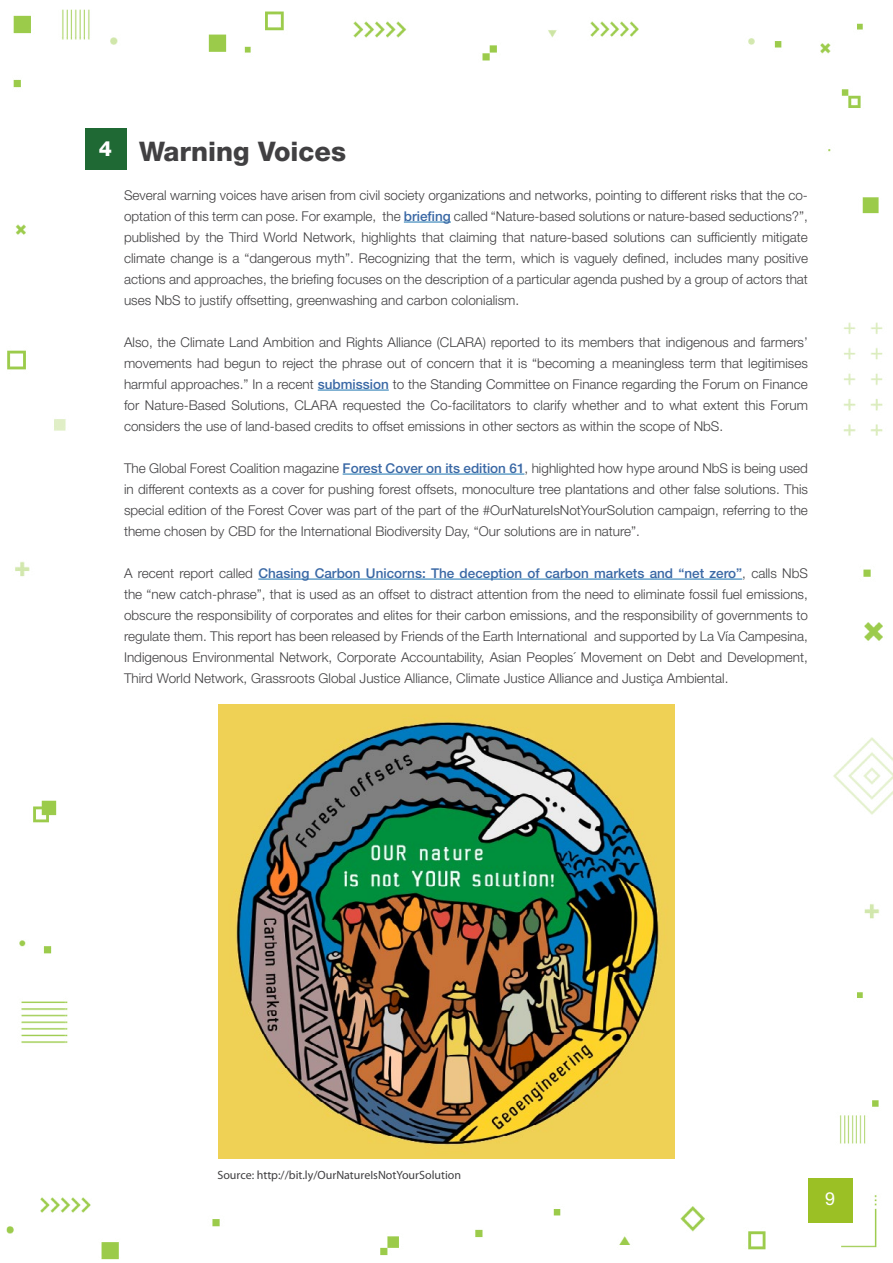
<style>
.page{position:relative;width:893px;height:1263px;background:#fff}
.page>*{position:absolute;margin:0;border:0;box-sizing:border-box;transform-origin:0 0}
.t1{font:800 27px "Helvetica Neue LT Std";color:#414042}
.t2{font:800 21px "Helvetica Neue LT Std";color:#fff}
.t3{font:18px "Helvetica Neue LT Std";color:#fff}
.t4{font:300 13.5px/21px "Helvetica Neue LT Std";color:#414042;text-align:justify}
.t5{font:12px "Myriad Pro";color:#414042}
.s1{font-weight:500;color:#3a68a5}
</style>
<div class="page">
<img style="left:6px;top:9px;width:887px;height:1251px">
<div style="left:808px;top:1178px;width:45px;height:44px;background:#9bc025"></div>
<div style="left:808px;top:313px;width:28px;height:163px;background:#fff"></div>
<div style="left:808px;top:281px;width:28px;height:163px;background:#fff"></div>
<hr style="left:404px;top:222px;width:47px;height:1px;background:#1a73af">
<hr style="left:318px;top:390px;width:71px;height:1px;background:#1a73af">
<hr style="left:343px;top:474px;width:181px;height:1px;background:#1a73af">
<hr style="left:258px;top:579px;width:484px;height:1px;background:#1a73af">
<div style="left:85px;top:128px;width:41px;height:41px;background:#1f6934"></div>
<img style="left:218px;top:705px;width:457px;height:453px">
<h2 class="t2" style="left:99px;top:136px;width:15px">4</h2>
<h1 class="t1" style="left:139px;top:135px;width:209px">Warning Voices</h1>
<p class="t4" style="left:124px;top:184px;width:685px">Several warning voices have arisen from civil society organizations and networks, pointing to different risks that the co&shy;optation of this term can pose. For example, the <span class="s1">briefing</span> called “Nature-based solutions or nature-based seductions?”, published by the Third World Network, highlights that claiming that nature-based solutions can sufficiently mitigate climate change is a “dangerous myth”. Recognizing that the term, which is vaguely defined, includes many positive actions and approaches, the briefing focuses on the description of a particular agenda pushed by a group of actors that uses NbS to justify offsetting, greenwashing and carbon colonialism.</p>
<p class="t4" style="left:124px;top:331px;width:685px">Also, the Climate Land Ambition and Rights Alliance (CLARA) reported to its members that indigenous and farmers’ movements had begun to reject the phrase out of concern that it is “becoming a meaningless term that legitimises harmful approaches.” In a recent <span class="s1">submission</span> to the Standing Committee on Finance regarding the Forum on Finance for Nature-Based Solutions, CLARA requested the Co-facilitators to clarify whether and to what extent this Forum considers the use of land-based credits to offset emissions in other sectors as within the scope of NbS.</p>
<p class="t4" style="left:124px;top:457px;width:685px">The Global Forest Coalition magazine <span class="s1">Forest Cover on its edition 61</span>, highlighted how hype around NbS is being used in different contexts as a cover for pushing forest offsets, monoculture tree plantations and other false solutions. This special edition of the Forest Cover was part of the part of the #OurNatureIsNotYourSolution campaign, referring to the theme chosen by CBD for the International Biodiversity Day, “Our solutions are in nature”.</p>
<p class="t4" style="left:124px;top:562px;width:685px">A recent report called <span class="s1">Chasing Carbon Unicorns: The deception of carbon markets and “net zero”</span>, calls NbS the “new catch-phrase”, that is used as an offset to distract attention from the need to eliminate fossil fuel emissions, obscure the responsibility of corporates and elites for their carbon emissions, and the responsibility of governments to regulate them. This report has been released by Friends of the Earth International and supported by La Vía Campesina, Indigenous Environmental Network, Corporate Accountability, Asian Peoples´ Movement on Debt and Development, Third World Network, Grassroots Global Justice Alliance, Climate Justice Alliance and Justiça Ambiental.</p>
<p class="t5" style="left:217px;top:1168px;width:245px">Source: http://bit.ly/OurNatureIsNotYourSolution</p>
<h3 class="t3" style="left:825px;top:1188px;width:12px">9</h3>
</div>
